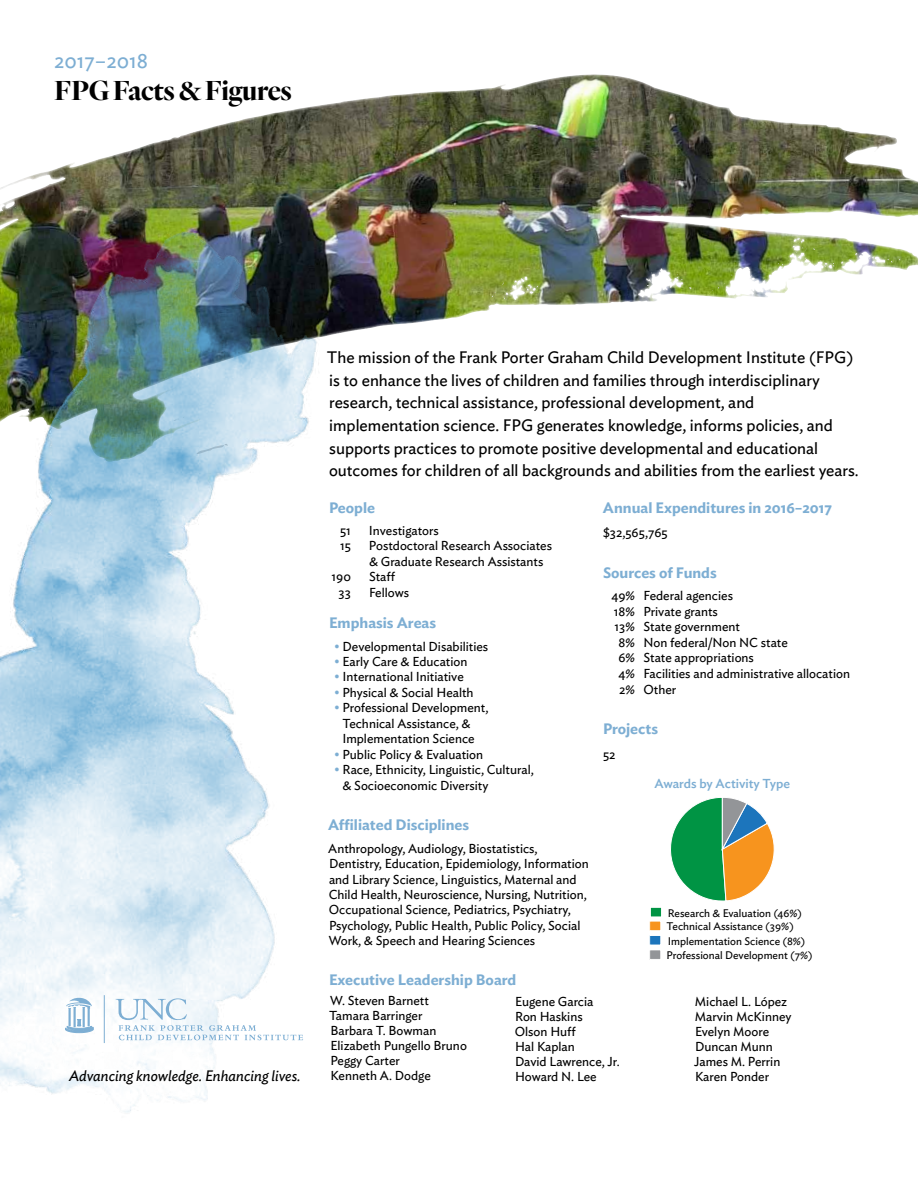
<style>
.page{position:relative;width:918px;height:1188px;background:#fff}
.page>*{position:absolute;margin:0;border:0;box-sizing:border-box;transform-origin:0 0}
.t1{font:700 28.5px "Quarto";letter-spacing:-.01em;color:#000}
.t2{font:21px "Ideal Sans";color:#7daed3}
.t3{font:16.5px/22.5px "Ideal Sans";color:#000}
.t4{font:600 15px "Ideal Sans";color:#7daed3}
.t5{font:italic 15px "Ideal Sans";color:#000}
.t6{font:12.9px/15px "Ideal Sans";color:#000}
.t7{font:500 12.9px "Ideal Sans";color:#7daed3}
.t8{font:10.95px/14.1px "Ideal Sans";color:#000}
.s1{color:#7daed3}
</style>
<div class="page">
<img style="left:528px;top:74px;width:390px;height:231px">
<img style="left:0;top:84px;width:528px;height:241px">
<img style="left:0;top:205px;width:395px;height:908px">
<hr style="left:104px;top:995px;width:1px;height:48px;background:#7daed3">
<svg style="left:65px;top:998px;width:28px;height:35px"></svg>
<svg style="left:116px;top:998px;width:187px;height:42px"></svg>
<div style="left:650px;top:907px;width:12px;height:10px;background:#009444"></div>
<div style="left:650px;top:907px;width:12px;height:10px;border:1px solid #fff"></div>
<div style="left:650px;top:921px;width:11px;height:10px;background:#f7941e"></div>
<div style="left:649px;top:921px;width:12px;height:10px;border:1px solid #fff"></div>
<div style="left:650px;top:935px;width:11px;height:10px;background:#1c75bc"></div>
<div style="left:649px;top:935px;width:12px;height:10px;border:1px solid #fff"></div>
<div style="left:650px;top:950px;width:11px;height:9px;background:#939598"></div>
<div style="left:649px;top:950px;width:12px;height:10px;border:1px solid #fff"></div>
<svg style="left:670px;top:797px;width:105px;height:104px"></svg>
<h2 class="t2" style="left:54px;top:45px;width:96px">2017–2018</h2>
<h1 class="t1" style="left:54px;top:71px;width:239px">FPG Facts &amp; Figures</h1>
<p class="t5" style="left:69px;top:1064px;width:233px">Advancing knowledge. Enhancing lives.</p>
<p class="t3" style="left:327px;top:345px;width:533px">The mission of the Frank Porter Graham Child Development Institute (FPG) is to enhance the lives of children and families through interdisciplinary research, technical assistance, professional development, and implementation science. FPG generates knowledge, informs policies, and supports practices to promote positive developmental and educational outcomes for children of all backgrounds and abilities from the earliest years.</p>
<p class="t4" style="left:329px;top:496px;width:48px">People</p>
<p class="t6" style="left:340px;top:522px;width:12px">51</p>
<p class="t6" style="left:369px;top:522px;width:71px">Investigators</p>
<p class="t6" style="left:340px;top:537px;width:12px">15</p>
<p class="t6" style="left:369px;top:537px;width:185px;line-height:15.5px">Postdoctoral Research Associates &amp; Graduate Research Assistants</p>
<p class="t6" style="left:332px;top:568px;width:21px">190</p>
<p class="t6" style="left:369px;top:568px;width:28px">Staff</p>
<p class="t6" style="left:339px;top:584px;width:14px">33</p>
<p class="t6" style="left:369px;top:584px;width:42px">Fellows</p>
<p class="t4" style="left:329px;top:611px;width:109px">Emphasis Areas</p>
<p class="t6" style="left:334px;top:638px;width:156px"><span class="s1">•</span> Developmental Disabilities</p>
<p class="t6" style="left:334px;top:653px;width:135px"><span class="s1">•</span> Early Care &amp; Education</p>
<p class="t6" style="left:334px;top:669px;width:131px"><span class="s1">•</span> International Initiative</p>
<p class="t6" style="left:334px;top:684px;width:141px"><span class="s1">•</span> Physical &amp; Social Health</p>
<p class="t6" style="left:342px;top:699px;width:148px;line-height:15.5px;text-indent:-8px"><span class="s1">•</span> Professional Development,<br>Technical Assistance, &amp;<br>Implementation Science</p>
<p class="t6" style="left:334px;top:746px;width:151px"><span class="s1">•</span> Public Policy &amp; Evaluation</p>
<p class="t6" style="left:342px;top:761px;width:193px;line-height:15.5px;text-indent:-8px"><span class="s1">•</span> Race, Ethnicity, Linguistic, Cultural, &amp; Socioeconomic Diversity</p>
<p class="t4" style="left:328px;top:813px;width:143px">Affiliated Disciplines</p>
<p class="t6" style="left:328px;top:839px;width:262px;line-height:15.5px">Anthropology, Audiology, Biostatistics, Dentistry, Education, Epidemiology, Information and Library Science, Linguistics, Maternal and Child Health, Neuroscience, Nursing, Nutrition, Occupational Science, Pediatrics, Psychiatry, Psychology, Public Health, Public Policy, Social Work, &amp; Speech and Hearing Sciences</p>
<p class="t4" style="left:329px;top:968px;width:189px">Executive Leadership Board</p>
<p class="t4" style="left:603px;top:496px;width:230px">Annual Expenditures in 2016–2017</p>
<p class="t6" style="left:603px;top:524px;width:66px">$32,565,765</p>
<p class="t4" style="left:603px;top:561px;width:115px">Sources of Funds</p>
<p class="t6" style="left:611px;top:587px;width:123px">49% Federal agencies</p>
<p class="t6" style="left:614px;top:603px;width:105px">18% Private grants</p>
<p class="t6" style="left:615px;top:618px;width:127px">13% State government</p>
<p class="t6" style="left:619px;top:634px;width:171px">8% Non federal/Non NC state</p>
<p class="t6" style="left:618px;top:649px;width:137px">6% State appropriations</p>
<p class="t6" style="left:619px;top:665px;width:233px">4% Facilities and administrative allocation</p>
<p class="t6" style="left:619px;top:681px;width:59px">2% Other</p>
<p class="t4" style="left:603px;top:717px;width:57px">Projects</p>
<p class="t6" style="left:603px;top:746px;width:14px">52</p>
<p class="t7" style="left:654px;top:773px;width:137px">Awards by Activity Type</p>
<p class="t8" style="left:667px;top:905px;width:148px">Research &amp; Evaluation (46%)<br>Technical Assistance (39%)<br>Implementation Science (8%)<br>Professional Development (7%)</p>
<p class="t6" style="left:329px;top:992px;width:139px">W. Steven Barnett<br>Tamara Barringer<br>Barbara T. Bowman<br>Elizabeth Pungello Bruno<br>Peggy Carter<br>Kenneth A. Dodge</p>
<p class="t6" style="left:515px;top:993px;width:106px">Eugene Garcia<br>Ron Haskins<br>Olson Huff<br>Hal Kaplan<br>David Lawrence, Jr.<br>Howard N. Lee</p>
<p class="t6" style="left:694px;top:993px;width:99px">Michael L. López<br>Marvin McKinney<br>Evelyn Moore<br>Duncan Munn<br>James M. Perrin<br>Karen Ponder</p>
</div>
